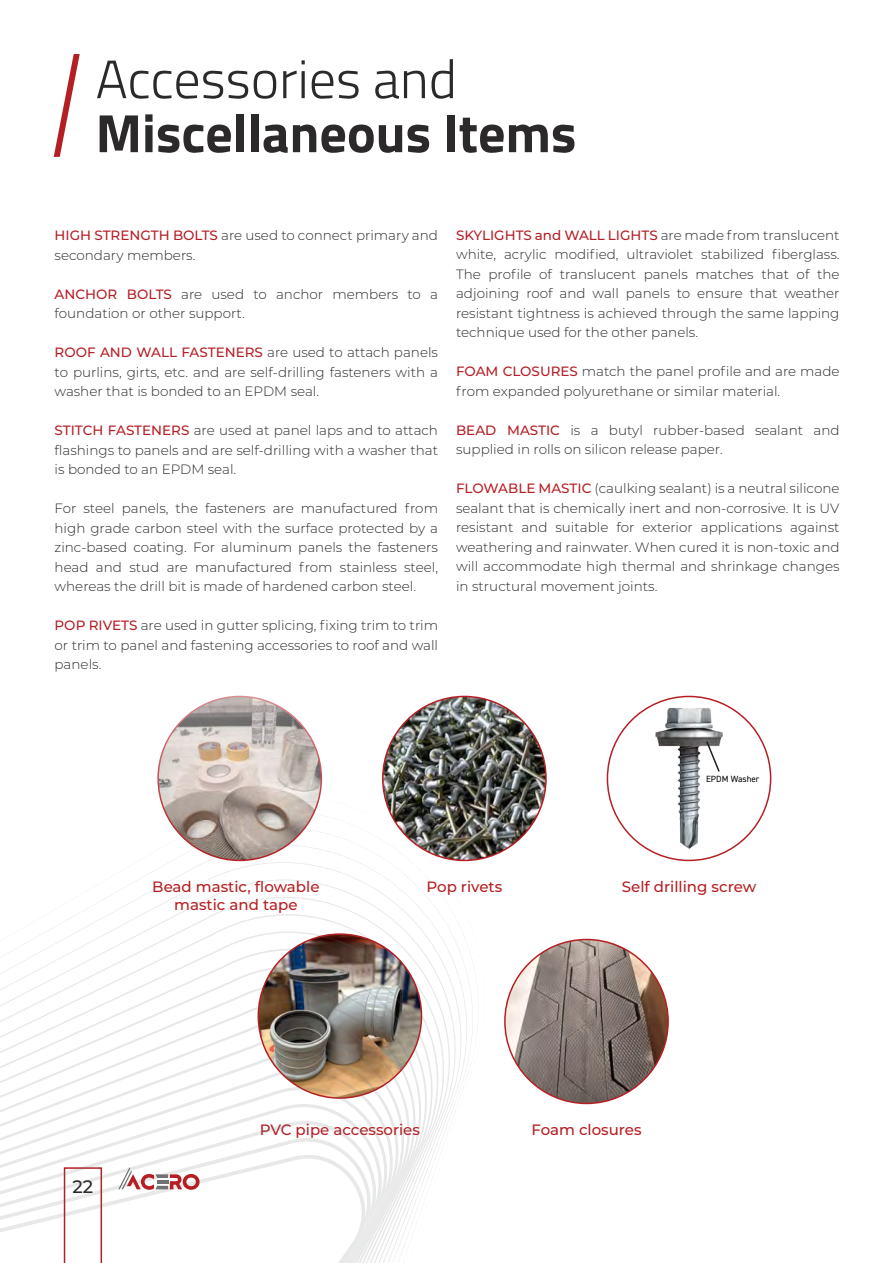
<style>
.page{position:relative;width:893px;height:1263px;background:#fff}
.page>*{position:absolute;margin:0;border:0;box-sizing:border-box;transform-origin:0 0}
.t1{font:700 54px "Titillium";color:#2b292a}
.t2{font:300 54px "Titillium";color:#2b292a}
.t3{font:500 18px "Montserrat";color:#2b292a}
.t4{font:500 15px/18px "Montserrat";color:#b51f23;text-align:center}
.t5{font:300 13.5px/19.5px "Montserrat";color:#2b292a;text-align:justify}
.t6{font:9px "DIN2014";color:#000}
.s1{font-weight:500;color:#b51f26}
</style>
<div class="page">
<svg style="left:54px;top:54px;width:26px;height:103px"></svg>
<img style="left:505px;top:939px;width:163px;height:164px;border-radius:82px">
<img style="left:158px;top:696px;width:163px;height:164px;border-radius:82px">
<img style="left:383px;top:696px;width:163px;height:164px;border-radius:82px">
<img style="left:607px;top:696px;width:164px;height:164px;border-radius:82px">
<svg style="left:705px;top:739px;width:16px;height:34px"></svg>
<svg style="left:0;top:793px;width:486px;height:470px"></svg>
<svg style="left:0;top:1155px;width:382px;height:108px"></svg>
<h1 class="t2" style="left:96px;top:40px;width:363px">Accessories and</h1>
<h1 class="t1" style="left:96px;top:92px;width:482px">Miscellaneous Items</h1>
<p class="t5" style="left:55px;top:225px;width:385px"><span class="s1">HIGH STRENGTH BOLTS</span> are used to connect primary and secondary members.</p>
<p class="t5" style="left:55px;top:284px;width:385px"><span class="s1">ANCHOR BOLTS</span> are used to anchor members to a foundation or other support.</p>
<p class="t5" style="left:55px;top:342px;width:385px"><span class="s1">ROOF AND WALL FASTENERS</span> are used to attach panels to purlins, girts, etc. and are self-drilling fasteners with a washer that is bonded to an EPDM seal.</p>
<p class="t5" style="left:55px;top:420px;width:385px"><span class="s1">STITCH FASTENERS</span> are used at panel laps and to attach flashings to panels and are self-drilling with a washer that is bonded to an EPDM seal.</p>
<p class="t5" style="left:55px;top:498px;width:385px">For steel panels, the fasteners are manufactured from high grade carbon steel with the surface protected by a zinc-based coating. For aluminum panels the fasteners head and stud are manufactured from stainless steel, whereas the drill bit is made of hardened carbon steel.</p>
<p class="t5" style="left:55px;top:615px;width:385px"><span class="s1">POP RIVETS</span> are used in gutter splicing, fixing trim to trim or trim to panel and fastening accessories to roof and wall panels.</p>
<p class="t5" style="left:456px;top:225px;width:385px"><span class="s1">SKYLIGHTS and WALL LIGHTS</span> are made from translucent white, acrylic modified, ultraviolet stabilized fiberglass.<br>The profile of translucent panels matches that of the adjoining roof and wall panels to ensure that weather resistant tightness is achieved through the same lapping technique used for the other panels.</p>
<p class="t5" style="left:456px;top:361px;width:385px"><span class="s1">FOAM CLOSURES</span> match the panel profile and are made from expanded polyurethane or similar material.</p>
<p class="t5" style="left:456px;top:420px;width:385px"><span class="s1">BEAD MASTIC</span> is a butyl rubber-based sealant and supplied in rolls on silicon release paper.</p>
<p class="t5" style="left:456px;top:478px;width:385px"><span class="s1">FLOWABLE MASTIC</span> (caulking sealant) is a neutral silicone sealant that is chemically inert and non-corrosive. It is UV resistant and suitable for exterior applications against weathering and rainwater. When cured it is non-toxic and will accommodate high thermal and shrinkage changes in structural movement joints.</p>
<p class="t6" style="left:706px;top:773px;width:55px">EPDM Washer</p>
<p class="t4" style="left:152px;top:877px;width:169px">Bead mastic, flowable mastic and tape</p>
<p class="t4" style="left:426px;top:877px;width:77px">Pop rivets</p>
<p class="t4" style="left:622px;top:877px;width:136px">Self drilling screw</p>
<h2 class="t3" style="left:73px;top:1174px;width:22px">22</h2>
<p class="t4" style="left:260px;top:1120px;width:162px">PVC pipe accessories</p>
<p class="t4" style="left:531px;top:1120px;width:112px">Foam closures</p>
</div>
